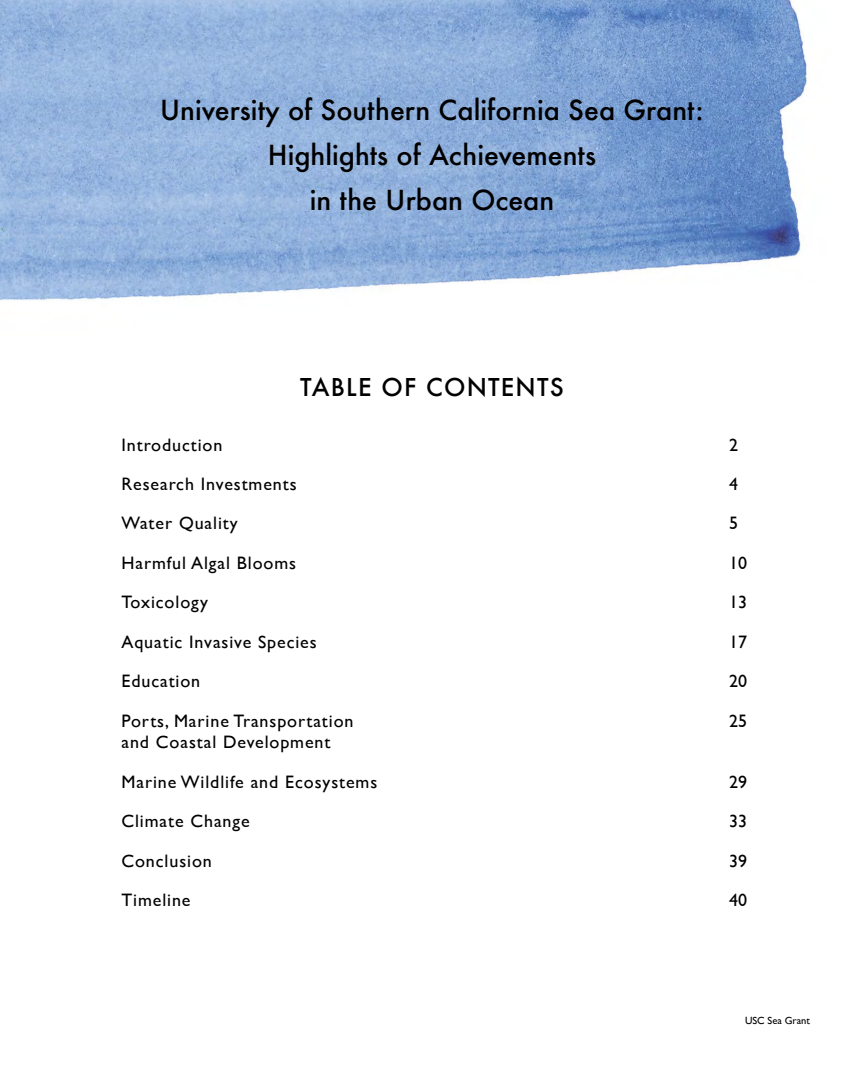
<style>
.page{position:relative;width:864px;height:1080px;background:#fff}
.page>*{position:absolute;margin:0;border:0;box-sizing:border-box;transform-origin:0 0}
.t1{font:500 27px/45px "Futura";color:#000;text-align:center}
.t2{font:500 24px "Futura";letter-spacing:.05em;color:#000}
.t3{font:18px/21.6px "Gill Sans";letter-spacing:.05em;color:#000}
.t4{font:10.5px "Gill Sans";color:#000}
</style>
<div class="page">
<img style="left:0;top:0;width:807px;height:300px">
<h1 class="t1" style="left:160px;top:87px;width:545px">University of Southern California Sea Grant:<br>Highlights of Achievements<br>in the Urban Ocean</h1>
<h2 class="t2" style="left:300px;top:371px;width:265px">TABLE OF CONTENTS</h2>
<p class="t3" style="left:122px;top:433px;width:102px">Introduction</p>
<p class="t3" style="left:729px;top:433px;width:10px">2</p>
<p class="t3" style="left:122px;top:473px;width:177px">Research Investments</p>
<p class="t3" style="left:729px;top:473px;width:10px">4</p>
<p class="t3" style="left:122px;top:512px;width:118px">Water Quality</p>
<p class="t3" style="left:729px;top:512px;width:10px">5</p>
<p class="t3" style="left:122px;top:552px;width:176px">Harmful Algal Blooms</p>
<p class="t3" style="left:729px;top:552px;width:19px">10</p>
<p class="t3" style="left:122px;top:591px;width:88px">Toxicology</p>
<p class="t3" style="left:729px;top:591px;width:19px">13</p>
<p class="t3" style="left:122px;top:631px;width:197px">Aquatic Invasive Species</p>
<p class="t3" style="left:729px;top:631px;width:19px">17</p>
<p class="t3" style="left:122px;top:670px;width:80px">Education</p>
<p class="t3" style="left:729px;top:670px;width:19px">20</p>
<p class="t3" style="left:122px;top:710px;width:234px">Ports, Marine Transportation and Coastal Development</p>
<p class="t3" style="left:729px;top:710px;width:19px">25</p>
<p class="t3" style="left:122px;top:771px;width:257px">Marine Wildlife and Ecosystems</p>
<p class="t3" style="left:729px;top:771px;width:19px">29</p>
<p class="t3" style="left:122px;top:810px;width:130px">Climate Change</p>
<p class="t3" style="left:729px;top:810px;width:19px">33</p>
<p class="t3" style="left:122px;top:849px;width:92px">Conclusion</p>
<p class="t3" style="left:729px;top:849px;width:19px">39</p>
<p class="t3" style="left:122px;top:889px;width:71px">Timeline</p>
<p class="t3" style="left:729px;top:889px;width:19px">40</p>
<p class="t4" style="left:745px;top:1015px;width:66px">USC Sea Grant</p>
</div>
